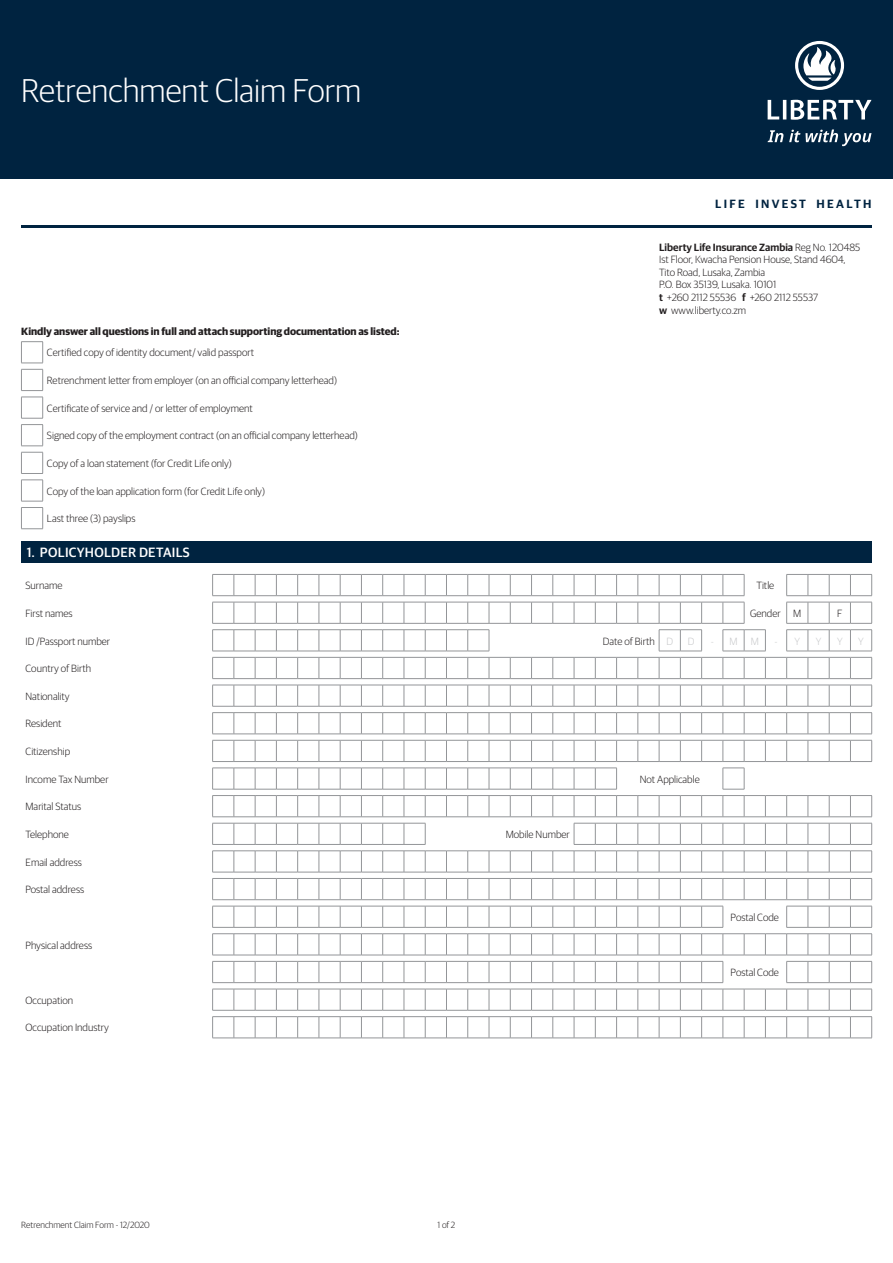
<style>
.page{position:relative;width:893px;height:1263px;background:#fff}
.page>*{position:absolute;margin:0;border:0;box-sizing:border-box;transform-origin:0 0}
.t1{font:300 33px "Guardian Sans";color:#fff}
.t2{font:500 13.5px "Guardian Sans";letter-spacing:.02em;color:#fff}
.t3{font:600 12px "Guardian Sans";letter-spacing:.19em;color:#002340}
.t4{font:300 10.5px/12.6px "Guardian Sans";color:#231f20}
.t5{font:700 10.5px "Guardian Sans";color:#231f20}
.t6{font:300 10.5px "Guardian Sans";color:#c7c8ca}
.t7{font:300 9px "Guardian Sans";color:#231f20}
.s1{font-weight:600}
.s2{color:#c7c8ca}
</style>
<div class="page">
<div style="left:0;top:0;width:893px;height:179px;background:#002340"></div>
<hr style="left:21px;top:225px;width:851px;height:2px;background:#002340">
<svg style="left:768px;top:41px;width:103px;height:79px"></svg>
<svg style="left:768px;top:130px;width:15px;height:12px"></svg>
<svg style="left:789px;top:130px;width:82px;height:16px"></svg>
<svg style="left:21px;top:341px;width:22px;height:50px"></svg>
<svg style="left:21px;top:397px;width:22px;height:77px"></svg>
<svg style="left:21px;top:480px;width:22px;height:49px"></svg>
<div style="left:21px;top:541px;width:851px;height:21px;background:#002340"></div>
<svg style="left:212px;top:574px;width:533px;height:22px"></svg>
<svg style="left:786px;top:574px;width:86px;height:22px"></svg>
<svg style="left:212px;top:602px;width:660px;height:77px"></svg>
<svg style="left:212px;top:685px;width:660px;height:77px"></svg>
<svg style="left:212px;top:768px;width:660px;height:49px"></svg>
<svg style="left:212px;top:823px;width:660px;height:77px"></svg>
<svg style="left:212px;top:906px;width:660px;height:77px"></svg>
<svg style="left:212px;top:989px;width:660px;height:50px"></svg>
<h1 class="t1" style="left:21px;top:68px;width:341px">Retrenchment Claim Form</h1>
<p class="t3" style="left:715px;top:195px;width:158px">LIFE INVEST HEALTH</p>
<p class="t4" style="left:659px;top:240px;width:203px"><span class="s1">Liberty Life Insurance Zambia</span> Reg No. 120485<br>Ist Floor, Kwacha Pension House, Stand 4604, Tito Road, Lusaka, Zambia<br>P.O. Box 35139, Lusaka. 10101<br><span class="s1">t</span> +260 2112 55536 <span class="s1">f</span> +260 2112 55537<br><span class="s1">w</span> www.liberty.co.zm</p>
<p class="t5" style="left:21px;top:324px;width:380px">Kindly answer all questions in full and attach supporting documentation as listed:</p>
<p class="t4" style="left:47px;top:346px;width:209px">Certified copy of identity document/ valid passport</p>
<p class="t4" style="left:47px;top:373px;width:292px">Retrenchment letter from employer (on an official company letterhead)</p>
<p class="t4" style="left:47px;top:401px;width:207px">Certificate of service and / or letter of employment</p>
<p class="t4" style="left:47px;top:429px;width:312px">Signed copy of the employment contract (on an official company letterhead)</p>
<p class="t4" style="left:47px;top:456px;width:186px">Copy of a loan statement (for Credit Life only)</p>
<p class="t4" style="left:47px;top:484px;width:220px">Copy of the loan application form (for Credit Life only)</p>
<p class="t4" style="left:47px;top:512px;width:90px">Last three (3) payslips</p>
<p class="t2" style="left:27px;top:542px;width:165px">1. POLICYHOLDER DETAILS</p>
<p class="t4" style="left:26px;top:579px;width:39px">Surname</p>
<p class="t4" style="left:756px;top:579px;width:19px">Title</p>
<p class="t4" style="left:26px;top:606px;width:49px">First names</p>
<p class="t4" style="left:750px;top:606px;width:53px">Gender M</p>
<p class="t4" style="left:837px;top:606px;width:7px">F</p>
<p class="t4" style="left:26px;top:634px;width:86px">ID /Passport number</p>
<p class="t4" style="left:603px;top:634px;width:72px">Date of Birth <span class="s2">D</span></p>
<p class="t6" style="left:688px;top:634px;width:8px">D</p>
<p class="t6" style="left:711px;top:634px;width:50px">- MM</p>
<p class="t6" style="left:774px;top:634px;width:27px">- Y</p>
<p class="t6" style="left:816px;top:634px;width:7px">Y</p>
<p class="t6" style="left:837px;top:634px;width:7px">Y</p>
<p class="t6" style="left:858px;top:634px;width:7px">Y</p>
<p class="t4" style="left:26px;top:661px;width:67px">Country of Birth</p>
<p class="t4" style="left:26px;top:689px;width:46px">Nationality</p>
<p class="t4" style="left:26px;top:717px;width:37px">Resident</p>
<p class="t4" style="left:26px;top:744px;width:46px">Citizenship</p>
<p class="t4" style="left:26px;top:772px;width:85px">Income Tax Number</p>
<p class="t4" style="left:640px;top:772px;width:61px">Not Applicable</p>
<p class="t4" style="left:26px;top:800px;width:57px">Marital Status</p>
<p class="t4" style="left:26px;top:827px;width:45px">Telephone</p>
<p class="t4" style="left:506px;top:827px;width:66px">Mobile Number</p>
<p class="t4" style="left:26px;top:855px;width:58px">Email address</p>
<p class="t4" style="left:26px;top:883px;width:60px">Postal address</p>
<p class="t4" style="left:731px;top:910px;width:50px">Postal Code</p>
<p class="t4" style="left:26px;top:938px;width:68px">Physical address</p>
<p class="t4" style="left:731px;top:965px;width:50px">Postal Code</p>
<p class="t4" style="left:26px;top:993px;width:49px">Occupation</p>
<p class="t4" style="left:26px;top:1021px;width:85px">Occupation Industry</p>
<p class="t7" style="left:21px;top:1218px;width:130px">Retrenchment Claim Form - 12/2020</p>
<p class="t7" style="left:438px;top:1218px;width:19px">1 of 2</p>
</div>
